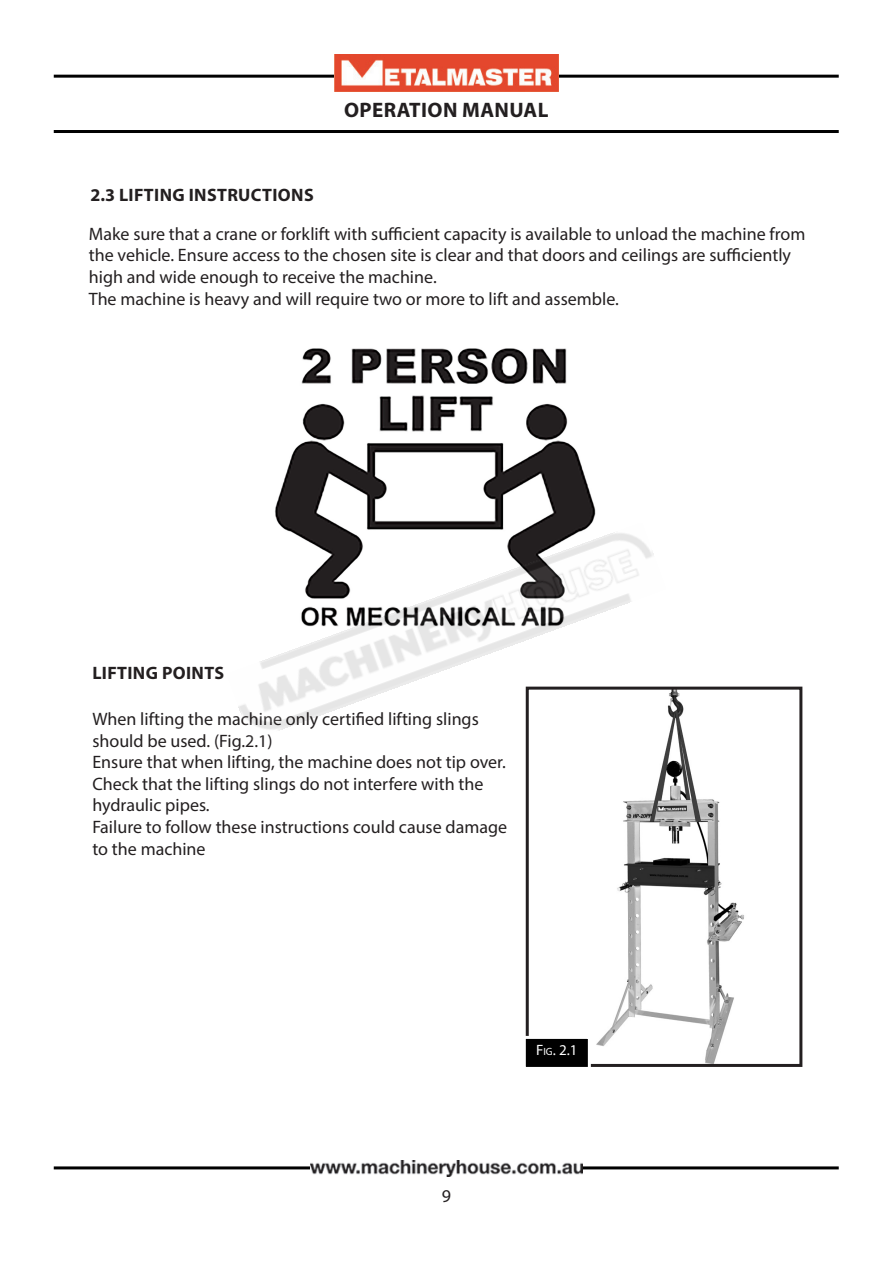
<style>
.page{position:relative;width:893px;height:1263px;background:#fff}
.page>*{position:absolute;margin:0;border:0;box-sizing:border-box;transform-origin:0 0}
.t1{font:700 21px "Myriad Pro";letter-spacing:.02em;color:#231f20}
.t2{font:18px/21.6px "Myriad Pro";color:#231f20}
.t3{font:700 18px "Myriad Pro";letter-spacing:.02em;color:#231f20}
.Rect_Insert_Text{font:15px "Myriad Pro";color:#fff}
.s1{font-size:10.5px}
</style>
<div class="page">
<hr style="left:54px;top:75px;width:785px;height:3px;background:#000">
<img style="left:334px;top:55px;width:224px;height:37px">
<hr style="left:54px;top:1166px;width:785px;height:3px;background:#000">
<hr style="left:54px;top:130px;width:785px;height:3px;background:#000">
<img style="left:310px;top:1160px;width:272px;height:17px">
<img style="left:596px;top:691px;width:148px;height:372px">
<div style="left:526px;top:687px;width:276px;height:380px;border:3px solid #231f20"></div>
<div style="left:524px;top:1037px;width:65px;height:31px;background:#000"></div>
<div style="left:523px;top:1036px;width:68px;height:34px;border:3px solid #fff"></div>
<img style="left:275px;top:348px;width:321px;height:175px">
<img style="left:238px;top:523px;width:428px;height:217px">
<p class="t1" style="left:344px;top:97px;width:206px">OPERATION MANUAL</p>
<p class="t3" style="left:91px;top:183px;width:225px">2.3 LIFTING INSTRUCTIONS</p>
<p class="t2" style="left:89px;top:223px;width:718px">Make sure that a crane or forklift with sufficient capacity is available to unload the machine from the vehicle. Ensure access to the chosen site is clear and that doors and ceilings are sufficiently high and wide enough to receive the machine.</p>
<p class="t2" style="left:89px;top:287px;width:531px">The machine is heavy and will require two or more to lift and assemble.</p>
<p class="t3" style="left:92px;top:661px;width:133px">LIFTING POINTS</p>
<p class="t2" style="left:92px;top:708px;width:388px">When lifting the machine only certified lifting slings</p>
<p class="t2" style="left:92px;top:729px;width:182px">should be used. (Fig.2.1)</p>
<p class="t2" style="left:92px;top:751px;width:415px">Ensure that when lifting, the machine does not tip over.</p>
<p class="t2" style="left:92px;top:773px;width:393px">Check that the lifting slings do not interfere with the</p>
<p class="t2" style="left:92px;top:794px;width:119px">hydraulic pipes.</p>
<p class="t2" style="left:92px;top:816px;width:416px">Failure to follow these instructions could cause damage</p>
<p class="t2" style="left:92px;top:837px;width:115px">to the machine</p>
<p class="t2" style="left:442px;top:1185px;width:11px">9</p>
<p class="Rect_Insert_Text" style="left:536px;top:1041px;width:43px">F<span class="s1">ig</span>. 2.1</p>
</div>
